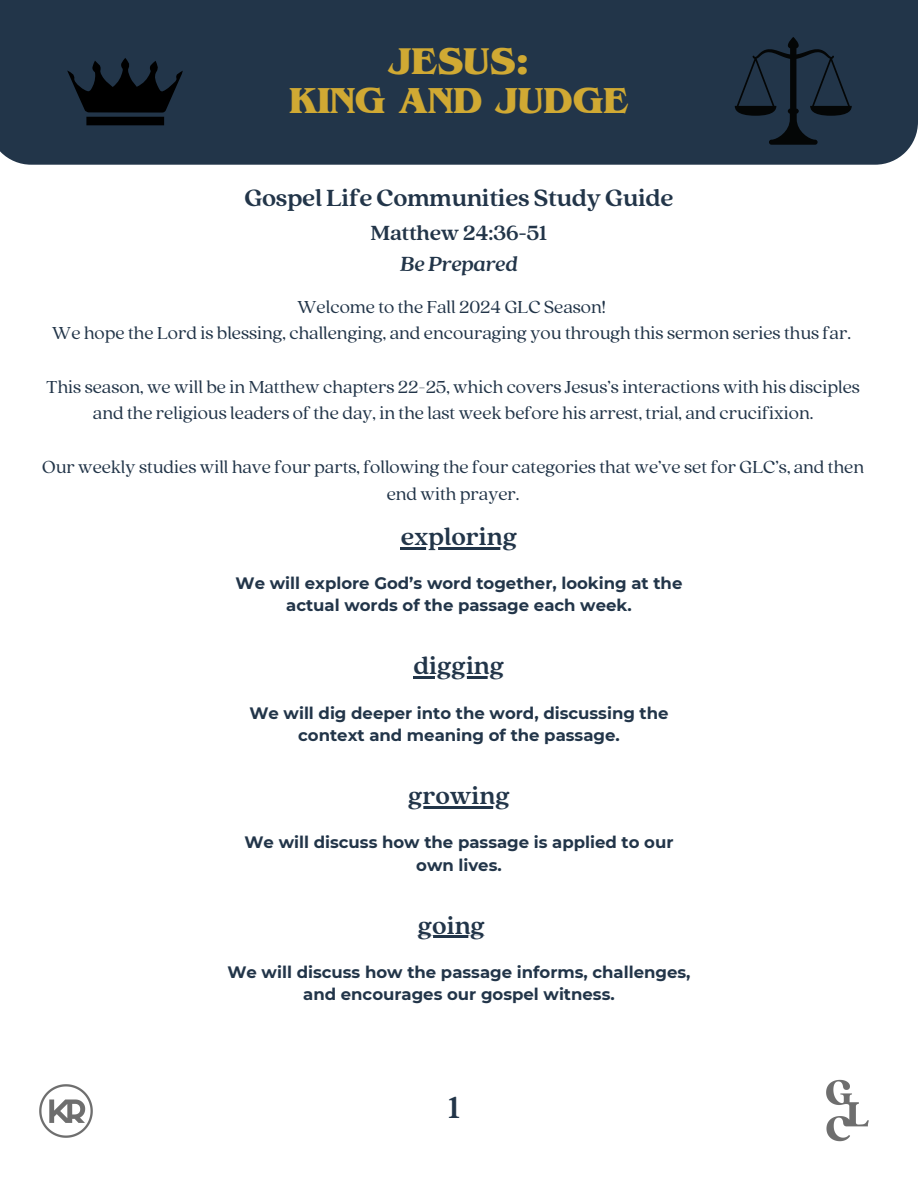
<style>
.page{position:relative;width:918px;height:1188px;background:#fff}
.page>*{position:absolute;margin:0;border:0;box-sizing:border-box;transform-origin:0 0}
.t1{font:700 39.15px "Benguiat Pro ITC";color:#d0a933}
.t2{font:700 37.95px "Benguiat Pro ITC";color:#d0a933}
.t3{font:700 33.9px "Quincy CF";color:#223549}
.t4{font:700 26.85px "Quincy CF";color:#223549}
.t5{font:700 25.95px "Quincy CF";letter-spacing:-.01em;color:#223549}
.t6{font:700 22.8px/31.5px "Quincy CF";letter-spacing:-.01em;color:#223549;text-align:center}
.t7{font:19.35px/26.7px "Quincy CF";color:#223549;text-align:center}
.t8{font:700 16.5px/22.5px "Montserrat";color:#223549;text-align:center}
.s1{font-style:italic}
</style>
<div class="page">
<div style="left:0;top:0;width:918px;height:165px;background:#223549"></div>
<hr style="left:401px;top:547px;width:116px;height:2px;background:#223549">
<hr style="left:414px;top:677px;width:90px;height:2px;background:#223549">
<hr style="left:408px;top:806px;width:102px;height:2px;background:#223549">
<hr style="left:418px;top:936px;width:67px;height:2px;background:#223549">
<img style="left:39px;top:1084px;width:54px;height:54px">
<img style="left:826px;top:1079px;width:43px;height:63px">
<svg style="left:67px;top:58px;width:116px;height:55px"></svg>
<div style="left:86px;top:117px;width:78px;height:8px;background:#000"></div>
<svg style="left:735px;top:37px;width:117px;height:108px"></svg>
<p class="t1" style="left:389px;top:48px;width:142px">JESUS:</p>
<p class="t2" style="left:289px;top:87px;width:341px">KING AND JUDGE</p>
<p class="t5" style="left:245px;top:181px;width:430px">Gospel Life Communities Study Guide</p>
<p class="t6" style="left:371px;top:216px;width:178px">Matthew 24:36-51<br><span class="s1">Be Prepared</span></p>
<p class="t7" style="left:52px;top:292px;width:801px">Welcome to the Fall 2024 GLC Season!<br>We hope the Lord is blessing, challenging, and encouraging you through this sermon series thus far.</p>
<h2 class="t7" style="left:46px;top:372px;width:815px">This season, we will be in Matthew chapters 22-25, which covers Jesus’s interactions with his disciples and the religious leaders of the day, in the last week before his arrest, trial, and crucifixion.</h2>
<p class="t7" style="left:42px;top:452px;width:823px">Our weekly studies will have four parts, following the four categories that we’ve set for GLC’s, and then end with prayer.</p>
<p class="t4" style="left:401px;top:519px;width:118px">exploring</p>
<h2 class="t8" style="left:236px;top:572px;width:448px">We will explore God’s word together, looking at the actual words of the passage each week.</h2>
<h3 class="t4" style="left:414px;top:648px;width:92px">digging</h3>
<h3 class="t8" style="left:249px;top:701px;width:421px">We will dig deeper into the word, discussing the context and meaning of the passage.</h3>
<h3 class="t4" style="left:408px;top:778px;width:103px">growing</h3>
<h2 class="t8" style="left:244px;top:831px;width:431px">We will discuss how the passage is applied to our own lives.</h2>
<p class="t4" style="left:418px;top:908px;width:69px">going</p>
<p class="t8" style="left:227px;top:961px;width:465px">We will discuss how the passage informs, challenges, and encourages our gospel witness.</p>
<h2 class="t3" style="left:448px;top:1085px;width:14px">1</h2>
</div>
